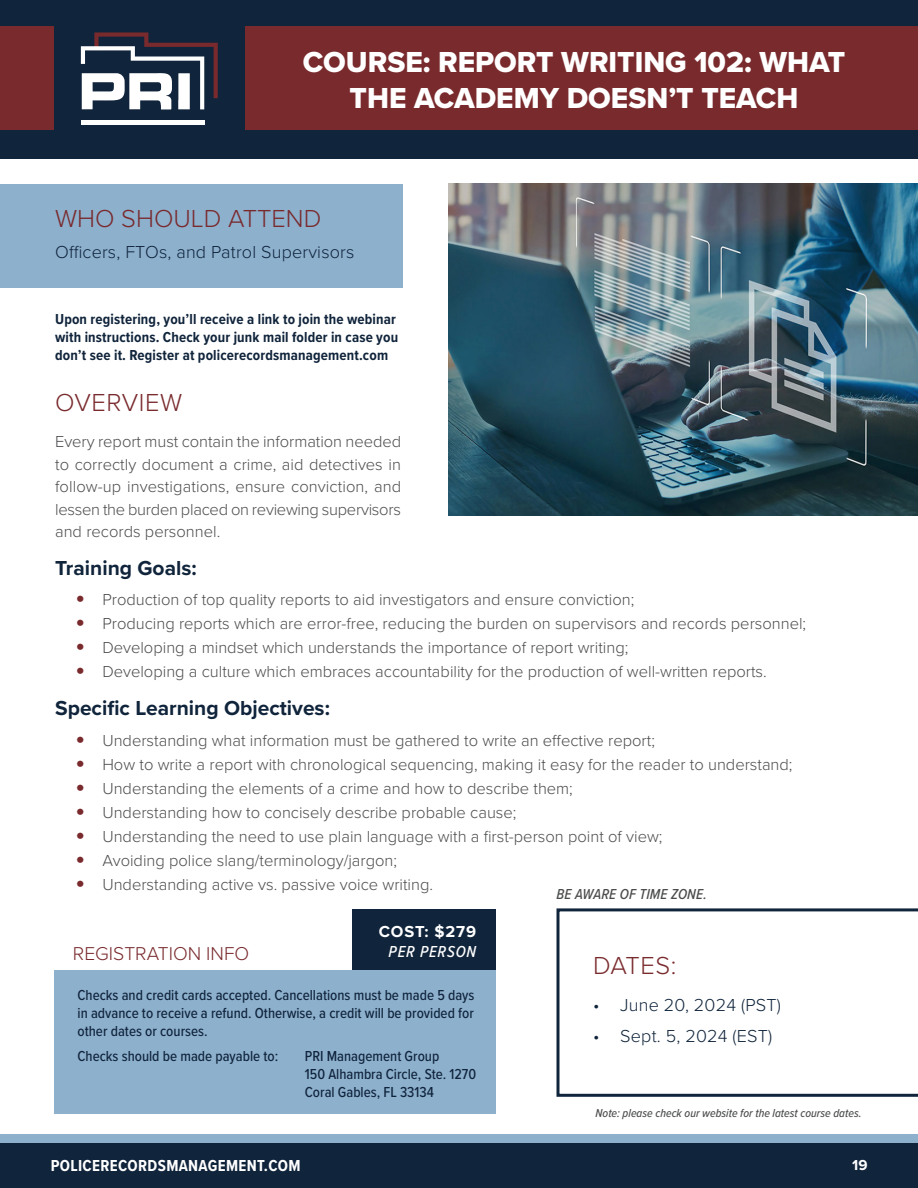
<style>
.page{position:relative;width:918px;height:1188px;background:#fff}
.page>*{position:absolute;margin:0;border:0;box-sizing:border-box;transform-origin:0 0}
.t1{font:30px/36px "Proxima Nova Extrabld";color:#fff;text-align:center}
.t2{font:300 25.5px "Proxima Nova";color:#792a2d}
.t3{font:300 25.5px "Proxima Nova";letter-spacing:.02em;color:#792a2d}
.Subtitle{font:700 21px "Proxima Nova";color:#10243b}
.Subtitle-2{font:300 19.35px "Proxima Nova";color:#792a2d}
.t4{font:300 18px "Proxima Nova";letter-spacing:.01em;color:#10243b}
.t5{font:300 16.5px/22.5px "Proxima Nova";color:#4b4c4d;text-align:justify}
.t6{font:700 16.5px "Proxima Nova Cond";letter-spacing:.02em;color:#fff}
.Subtitle-3{font:700 16.5px "Proxima Nova";letter-spacing:.05em;color:#fff}
.Subtitle-4{font:italic 500 16.5px "Proxima Nova Cond";letter-spacing:.05em;color:#fff}
.t7{font:500 15px/18px "Proxima Nova Cond";color:#10243b;text-align:justify}
.t8{font:700 15px/18px "Proxima Nova Cond";letter-spacing:.01em;color:#10243b}
.t9{font:italic 500 15px "Proxima Nova Cond";letter-spacing:.01em;color:#4b4c4d}
.t10{font:700 15px "Proxima Nova";color:#fff}
.t11{font:italic 500 12px "Proxima Nova Cond";color:#4b4c4d}
.s1{font-family:"Futura Std";font-weight:400;color:#792a2d}
</style>
<div class="page">
<div style="left:0;top:1143px;width:918px;height:45px;background:#10243b"></div>
<div style="left:0;top:1135px;width:918px;height:8px;background:#8db0cd"></div>
<div style="left:0;top:0;width:918px;height:159px;background:#10243b"></div>
<div style="left:245px;top:27px;width:673px;height:103px;background:#792a2d"></div>
<div style="left:0;top:27px;width:54px;height:103px;background:#792a2d"></div>
<hr style="left:81px;top:120px;width:123px;height:4px;background:#fff">
<svg style="left:81px;top:32px;width:137px;height:77px"></svg>
<div style="left:0;top:184px;width:402px;height:104px;background:#8db0cd"></div>
<img style="left:448px;top:183px;width:470px;height:332px">
<svg style="left:556px;top:908px;width:362px;height:189px"></svg>
<div style="left:352px;top:910px;width:144px;height:60px;background:#10243b"></div>
<div style="left:54px;top:970px;width:442px;height:143px;background:#8db0cd"></div>
<p class="t1" style="left:303px;top:43px;width:544px">COURSE: REPORT WRITING 102: WHAT<br>THE ACADEMY DOESN’T TEACH</p>
<p class="t2" style="left:55px;top:200px;width:268px">WHO SHOULD ATTEND</p>
<p class="t4" style="left:55px;top:239px;width:301px">Officers, FTOs, and Patrol Supervisors</p>
<p class="t8" style="left:55px;top:310px;width:345px">Upon registering, you’ll receive a link to join the webinar with instructions. Check your junk mail folder in case you don’t see it. Register at policerecordsmanagement.com</p>
<p class="t3" style="left:55px;top:384px;width:128px">OVERVIEW</p>
<p class="t5" style="left:55px;top:429px;width:348px">Every report must contain the information needed to correctly document a crime, aid detectives in follow-up investigations, ensure conviction, and lessen the burden placed on reviewing supervisors and records personnel.</p>
<p class="Subtitle" style="left:55px;top:552px;width:143px">Training Goals:</p>
<p class="t5" style="left:75px;top:588px;width:561px"><span class="s1">•</span> Production of top quality reports to aid investigators and ensure conviction;</p>
<p class="t5" style="left:75px;top:612px;width:732px"><span class="s1">•</span> Producing reports which are error-free, reducing the burden on supervisors and records personnel;</p>
<p class="t5" style="left:75px;top:636px;width:555px"><span class="s1">•</span> Developing a mindset which understands the importance of report writing;</p>
<p class="t5" style="left:75px;top:660px;width:693px"><span class="s1">•</span> Developing a culture which embraces accountability for the production of well-written reports.</p>
<p class="Subtitle" style="left:55px;top:692px;width:276px">Specific Learning Objectives:</p>
<p class="t5" style="left:75px;top:728px;width:581px"><span class="s1">•</span> Understanding what information must be gathered to write an effective report;</p>
<p class="t5" style="left:75px;top:752px;width:719px"><span class="s1">•</span> How to write a report with chronological sequencing, making it easy for the reader to understand;</p>
<p class="t5" style="left:75px;top:776px;width:499px"><span class="s1">•</span> Understanding the elements of a crime and how to describe them;</p>
<p class="t5" style="left:75px;top:800px;width:443px"><span class="s1">•</span> Understanding how to concisely describe probable cause;</p>
<p class="t5" style="left:75px;top:824px;width:589px"><span class="s1">•</span> Understanding the need to use plain language with a first-person point of view;</p>
<p class="t5" style="left:75px;top:848px;width:323px"><span class="s1">•</span> Avoiding police slang/terminology/jargon;</p>
<p class="t5" style="left:75px;top:872px;width:359px"><span class="s1">•</span> Understanding active vs. passive voice writing.</p>
<p class="t9" style="left:556px;top:883px;width:152px">BE AWARE OF TIME ZONE.</p>
<p class="Subtitle-3" style="left:379px;top:919px;width:99px">COST: $279</p>
<p class="Subtitle-2" style="left:73px;top:939px;width:178px">REGISTRATION INFO</p>
<p class="Subtitle-4" style="left:389px;top:940px;width:89px">PER PERSON</p>
<p class="t7" style="left:78px;top:986px;width:398px">Checks and credit cards accepted. Cancellations must be made 5 days in advance to receive a refund. Otherwise, a credit will be provided for other dates or courses.</p>
<p class="t7" style="left:78px;top:1047px;width:202px">Checks should be made payable to:</p>
<p class="t7" style="left:305px;top:1047px;width:173px;text-align:left">PRI Management Group<br>150 Alhambra Circle, Ste. 1270<br>Coral Gables, FL 33134</p>
<p class="t2" style="left:593px;top:946px;width:85px">DATES:</p>
<p class="t4" style="left:593px;top:992px;width:189px">• June 20, 2024 (PST)</p>
<p class="t4" style="left:593px;top:1023px;width:180px">• Sept. 5, 2024 (EST)</p>
<p class="t11" style="left:596px;top:1104px;width:268px">Note: please check our website for the latest course dates.</p>
<p class="t6" style="left:51px;top:1154px;width:251px">POLICERECORDSMANAGEMENT.COM</p>
<p class="t10" style="left:852px;top:1154px;width:17px">19</p>
</div>
